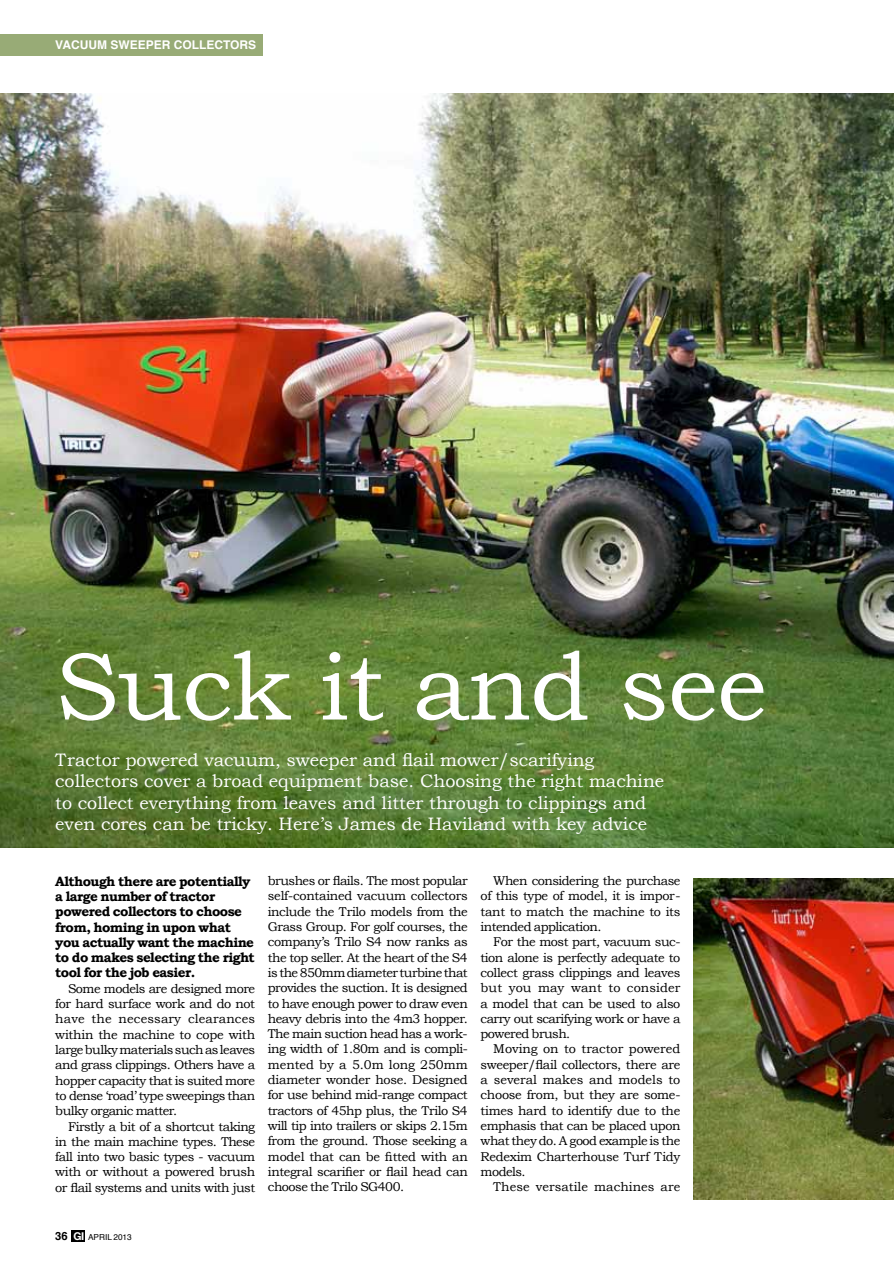
<style>
.page{position:relative;width:894px;height:1263px;background:#fff}
.page>*{position:absolute;margin:0;border:0;box-sizing:border-box;transform-origin:0 0}
.t1{font:96.15px "Bookman Old Style";letter-spacing:-.01em;color:#fff}
.t2{font:18px/21.6px "Bookman Old Style";color:#fff}
.t3{font:700 13.5px/15.3px "Bookman Old Style";letter-spacing:-.04em;color:#000}
.t4{font:12.75px/15.3px "Bookman Old Style";letter-spacing:-.04em;color:#000;text-align:justify}
.t5{font:12.75px "Bookman Old Style";letter-spacing:-.02em;color:#000}
.t6{font:12.75px "Bookman Old Style";letter-spacing:.01em;color:#000}
.t7{font:12.75px "Bookman Old Style";letter-spacing:-.015em;color:#000}
.t8{font:12.75px "Bookman Old Style";letter-spacing:.005em;color:#000}
.t9{font:12.75px "Bookman Old Style";letter-spacing:-.005em;color:#000}
.t10{font:12.75px "Bookman Old Style";color:#000}
.t11{font:700 12px "Helvetica";color:#fff}
.t12{font:8.25px "Helvetica";color:#000}
.s1{font-weight:700;font-size:11.25px}
.s2{font-family:"Helvetica Neue";font-weight:700;font-size:10.8px;color:#fff}
</style>
<div class="page">
<img style="left:0;top:94px;width:894px;height:753px">
<div style="left:71px;top:1230px;width:14px;height:11px;background:#000"></div>
<div style="left:0;top:34px;width:263px;height:21px;background:#98ab76"></div>
<img style="left:693px;top:878px;width:201px;height:321px">
<p class="t11" style="left:55px;top:35px;width:17px">VACUUM</p>
<p class="t11" style="left:110px;top:35px;width:146px">SWEEPER COLLECTORS</p>
<p class="t1" style="left:55px;top:632px;width:713px">Suck it and see</p>
<p class="t2" style="left:55px;top:749px;width:610px">Tractor powered vacuum, sweeper and flail mower/scarifying collectors cover a broad equipment base. Choosing the right machine to collect everything from leaves and litter through to clippings and even cores can be tricky. Here’s James de Haviland with key advice</p>
<p class="t3" style="left:55px;top:873px;width:201px">Although there are potentially a large number of tractor powered collectors to choose from, homing in upon what you actually want the machine to do makes selecting the right tool for the job easier.</p>
<p class="t4" style="left:68px;top:981px;width:189px">Some models are designed more</p>
<p class="t4" style="left:55px;top:996px;width:201px">for hard surface work and do not</p>
<p class="t6" style="left:55px;top:1012px;width:201px">have the necessary clearances</p>
<p class="t7" style="left:55px;top:1027px;width:201px">within the machine to cope with</p>
<p class="t4" style="left:55px;top:1042px;width:201px">large bulky materials such as leaves</p>
<p class="t4" style="left:55px;top:1057px;width:201px">and grass clippings. Others have a</p>
<p class="t4" style="left:55px;top:1072px;width:201px">hopper capacity that is suited more</p>
<p class="t4" style="left:55px;top:1088px;width:201px">to dense ‘road’ type sweepings than</p>
<p class="t4" style="left:55px;top:1103px;width:123px">bulky organic matter.</p>
<p class="t4" style="left:68px;top:1118px;width:189px">Firstly a bit of a shortcut taking</p>
<p class="t4" style="left:55px;top:1134px;width:201px">in the main machine types. These</p>
<p class="t4" style="left:55px;top:1149px;width:201px">fall into two basic types - vacuum</p>
<p class="t4" style="left:55px;top:1164px;width:201px">with or without a powered brush</p>
<p class="t4" style="left:55px;top:1180px;width:201px">or flail systems and units with just</p>
<p class="t4" style="left:268px;top:873px;width:201px">brushes or flails. The most popular self-contained vacuum collectors include the Trilo models from the Grass Group. For golf courses, the company’s Trilo S4 now ranks as the top seller. At the heart of the S4 is the 850mm diameter turbine that provides the suction. It is designed to have enough power to draw even heavy debris into the 4m3 hopper.<br>The main suction head has a work&shy;ing width of 1.80m and is compli&shy;mented by a 5.0m long 250mm diameter wonder hose. Designed for use behind mid-range compact tractors of 45hp plus, the Trilo S4 will tip into trailers or skips 2.15m from the ground. Those seeking a model that can be fitted with an integral scarifier or flail head can choose the Trilo SG400.</p>
<p class="t4" style="left:493px;top:873px;width:189px">When considering the purchase</p>
<p class="t4" style="left:480px;top:888px;width:201px">of this type of model, it is impor-</p>
<p class="t4" style="left:480px;top:904px;width:201px">tant to match the machine to its</p>
<p class="t4" style="left:480px;top:919px;width:122px">intended application.</p>
<p class="t4" style="left:493px;top:934px;width:189px">For the most part, vacuum suc-</p>
<p class="t4" style="left:480px;top:950px;width:201px">tion alone is perfectly adequate to</p>
<p class="t4" style="left:480px;top:965px;width:201px">collect grass clippings and leaves</p>
<p class="t6" style="left:480px;top:980px;width:201px">but you may want to consider</p>
<p class="t4" style="left:480px;top:995px;width:201px">a model that can be used to also</p>
<p class="t4" style="left:480px;top:1011px;width:201px">carry out scarifying work or have a</p>
<p class="t4" style="left:480px;top:1026px;width:91px">powered brush.</p>
<p class="t9" style="left:493px;top:1042px;width:189px">Moving on to tractor powered</p>
<p class="t4" style="left:480px;top:1057px;width:201px">sweeper/flail collectors, there are</p>
<p class="t10" style="left:480px;top:1072px;width:201px">a several makes and models to</p>
<p class="t5" style="left:480px;top:1088px;width:201px">choose from, but they are some-</p>
<p class="t5" style="left:480px;top:1103px;width:201px">times hard to identify due to the</p>
<p class="t4" style="left:480px;top:1118px;width:201px">emphasis that can be placed upon</p>
<p class="t4" style="left:480px;top:1133px;width:201px">what they do. A good example is the</p>
<p class="t5" style="left:480px;top:1149px;width:201px">Redexim Charterhouse Turf Tidy</p>
<p class="t4" style="left:480px;top:1164px;width:47px">models.</p>
<p class="t8" style="left:493px;top:1179px;width:189px">These versatile machines are</p>
<p class="t12" style="left:55px;top:1231px;width:78px"><span class="s1">36</span> <span class="s2">GI</span> APRIL 2013</p>
</div>
